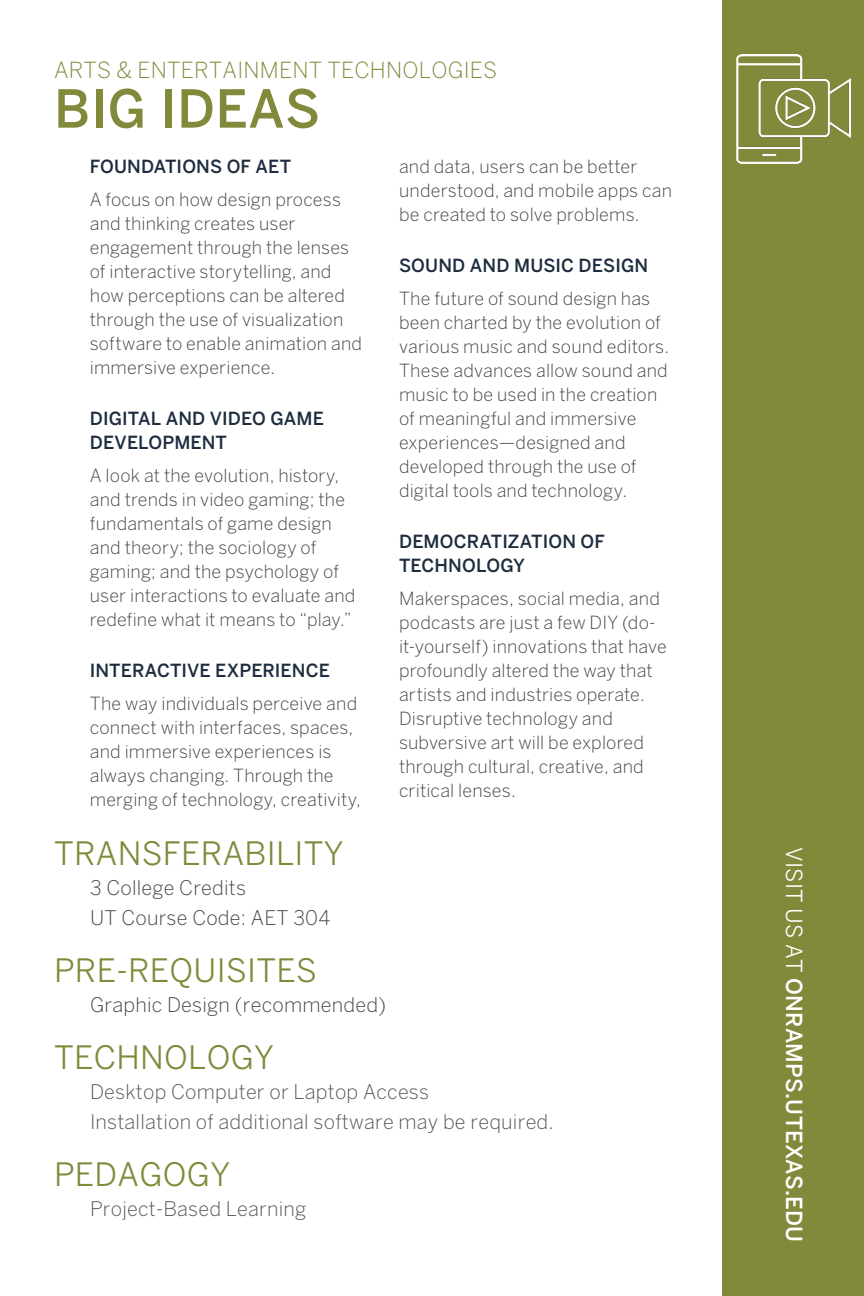
<style>
.page{position:relative;width:864px;height:1296px;background:#fff}
.page>*{position:absolute;margin:0;border:0;box-sizing:border-box;transform-origin:0 0}
.t1{font:500 52px "Benton Sans";letter-spacing:.01em;color:#82893b}
.body_copy{font:32px "Benton Sans";letter-spacing:.01em;color:#82893b}
.t2{font:300 22px "Benton Sans";letter-spacing:.01em;color:#82893b}
.t3{font:500 22px "Benton Sans";letter-spacing:.01em;color:#fff}
.body_copy-2{font:300 20px "Benton Sans";letter-spacing:.01em;color:#555}
.body_copy-3{font:300 20px "Benton Sans";letter-spacing:.01em;color:#444}
.big_idea_details{font:300 18px/24px "Benton Sans";letter-spacing:.01em;color:#444}
.big_idea_details-2{font:500 18px/24px "Benton Sans";letter-spacing:.005em;color:#1e2c3f}
.big_idea_title{font:500 18px/24px "Benton Sans";letter-spacing:.005em;color:#1e2c3f}
.s1{font-weight:400}
</style>
<div class="page">
<div style="left:723px;top:0;width:141px;height:1296px;background:#82893b"></div>
<img style="left:736px;top:54px;width:115px;height:109px">
<p class="t2" style="left:54px;top:57px;width:445px">ARTS &amp; ENTERTAINMENT TECHNOLOGIES</p>
<p class="t1" style="left:54px;top:78px;width:268px">BIG IDEAS</p>
<p class="big_idea_title" style="left:90px;top:154px;width:203px">FOUNDATIONS OF AET</p>
<p class="big_idea_details" style="left:90px;top:187px;width:274px">A focus on how design process and thinking creates user engagement through the lenses of interactive storytelling, and how perceptions can be altered through the use of visualization software to enable animation and immersive experience.</p>
<p class="big_idea_title" style="left:90px;top:406px;width:236px">DIGITAL AND VIDEO GAME<br>DEVELOPMENT</p>
<p class="big_idea_details" style="left:90px;top:463px;width:267px">A look at the evolution, history, and trends in video gaming; the fundamentals of game design and theory; the sociology of gaming; and the psychology of user interactions to evaluate and redefine what it means to “play.”</p>
<p class="big_idea_details-2" style="left:90px;top:658px;width:242px">INTERACTIVE EXPERIENCE</p>
<p class="big_idea_details" style="left:90px;top:691px;width:273px">The way individuals perceive and connect with interfaces, spaces, and immersive experiences is always changing. Through the merging of technology, creativity,</p>
<p class="big_idea_details" style="left:399px;top:154px;width:275px">and data, users can be better understood, and mobile apps can be created to solve problems.</p>
<p class="big_idea_details-2" style="left:399px;top:253px;width:251px">SOUND AND MUSIC DESIGN</p>
<p class="big_idea_details" style="left:399px;top:286px;width:272px">The future of sound design has been charted by the evolution of various music and sound editors.<br>These advances allow sound and music to be used in the creation of meaningful and immersive experiences—designed and developed through the use of digital tools and technology.</p>
<p class="big_idea_details-2" style="left:399px;top:529px;width:207px">DEMOCRATIZATION OF<br>TECHNOLOGY</p>
<p class="big_idea_details" style="left:399px;top:586px;width:269px">Makerspaces, social media, and podcasts are just a few DIY (do&shy;it-yourself) innovations that have profoundly altered the way that artists and industries operate.<br>Disruptive technology and subversive art will be explored through cultural, creative, and critical lenses.</p>
<p class="body_copy" style="left:54px;top:834px;width:291px">TRANSFERABILITY</p>
<p class="body_copy-3" style="left:90px;top:876px;width:158px">3 College Credits</p>
<p class="body_copy-3" style="left:90px;top:906px;width:242px">UT Course Code: AET 304</p>
<p class="body_copy" style="left:54px;top:951px;width:264px">PRE-REQUISITES</p>
<p class="body_copy-3" style="left:90px;top:993px;width:298px">Graphic Design (recommended)</p>
<p class="body_copy" style="left:54px;top:1038px;width:222px">TECHNOLOGY</p>
<p class="body_copy-2" style="left:90px;top:1080px;width:341px">Desktop Computer or Laptop Access</p>
<p class="body_copy-2" style="left:90px;top:1110px;width:465px">Installation of additional software may be required.</p>
<p class="body_copy" style="left:54px;top:1155px;width:178px">PEDAGOGY</p>
<p class="body_copy-2" style="left:90px;top:1197px;width:218px">Project-Based Learning</p>
<p class="t3" style="left:807px;top:847px;width:396px;rotate:90deg"><span class="s1">VISIT US AT</span> ONRAMPS.UTEXAS.EDU</p>
</div>
